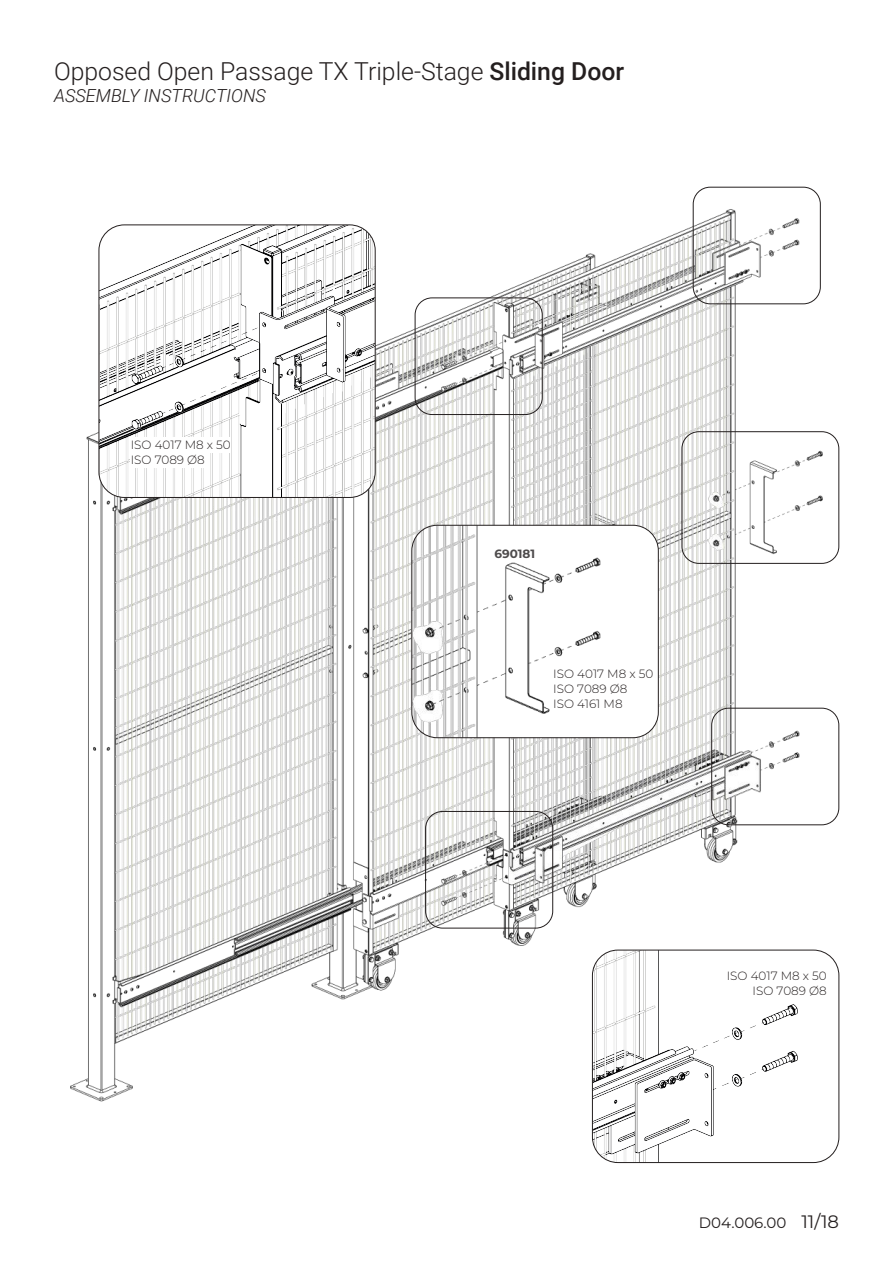
<style>
.page{position:relative;width:893px;height:1263px;background:#fff}
.page>*{position:absolute;margin:0;border:0;box-sizing:border-box;transform-origin:0 0}
.t1{font:300 24.75px "Roboto";color:#241f1f}
.t2{font:italic 300 18px "Roboto";color:#241f1f}
.t3{font:15px "Montserrat";color:#241f1f}
.t4{font:300 12px "Montserrat";color:#241f1f}
.t5{font:700 12px "Montserrat";color:#4e4b4c}
.s1{font-weight:500}
.s2{font-size:18px}
</style>
<div class="page">
<img style="left:70px;top:195px;width:769px;height:921px">
<img style="left:99px;top:225px;width:276px;height:272px">
<div style="left:99px;top:225px;width:276px;height:272px;border:1px solid #241f1f;border-radius:26px"></div>
<img style="left:412px;top:525px;width:246px;height:213px">
<div style="left:412px;top:525px;width:246px;height:213px;border:1px solid #241f1f;border-radius:26px"></div>
<img style="left:592px;top:950px;width:247px;height:212px">
<div style="left:592px;top:950px;width:247px;height:212px;border:1px solid #241f1f;border-radius:26px"></div>
<div style="left:712px;top:708px;width:127px;height:117px;border:1px solid #241f1f;border-radius:17px"></div>
<div style="left:415px;top:298px;width:127px;height:117px;border:1px solid #241f1f;border-radius:17px"></div>
<div style="left:425px;top:811px;width:128px;height:117px;border:1px solid #241f1f;border-radius:17px"></div>
<div style="left:693px;top:187px;width:127px;height:117px;border:1px solid #241f1f;border-radius:17px"></div>
<div style="left:682px;top:432px;width:157px;height:131px;border:1px solid #241f1f;border-radius:17px"></div>
<div style="left:131px;top:452px;width:74px;height:15px;background:#fff"></div>
<div style="left:553px;top:681px;width:74px;height:15px;background:#fff"></div>
<div style="left:131px;top:437px;width:100px;height:15px;background:#fff"></div>
<div style="left:553px;top:666px;width:100px;height:15px;background:#fff"></div>
<div style="left:753px;top:983px;width:74px;height:12px;background:#fff"></div>
<div style="left:727px;top:968px;width:100px;height:15px;background:#fff"></div>
<h1 class="t1" style="left:54px;top:54px;width:572px">Opposed Open Passage TX Triple-Stage <span class="s1">Sliding Door</span></h1>
<h2 class="t2" style="left:54px;top:83px;width:214px">ASSEMBLY INSTRUCTIONS</h2>
<p class="t4" style="left:131px;top:436px;width:102px">ISO 4017 M8 x 50</p>
<p class="t4" style="left:131px;top:451px;width:76px">ISO 7089 Ø8</p>
<p class="t5" style="left:494px;top:545px;width:42px">690181</p>
<p class="t4" style="left:553px;top:665px;width:102px">ISO 4017 M8 x 50</p>
<p class="t4" style="left:553px;top:680px;width:76px">ISO 7089 Ø8</p>
<p class="t4" style="left:553px;top:696px;width:71px">ISO 4161 M8</p>
<p class="t4" style="left:727px;top:967px;width:102px">ISO 4017 M8 x 50</p>
<p class="t4" style="left:753px;top:983px;width:76px">ISO 7089 Ø8</p>
<p class="t3" style="left:699px;top:1212px;width:142px">D04.006.00 <span class="s2">11/18</span></p>
</div>
